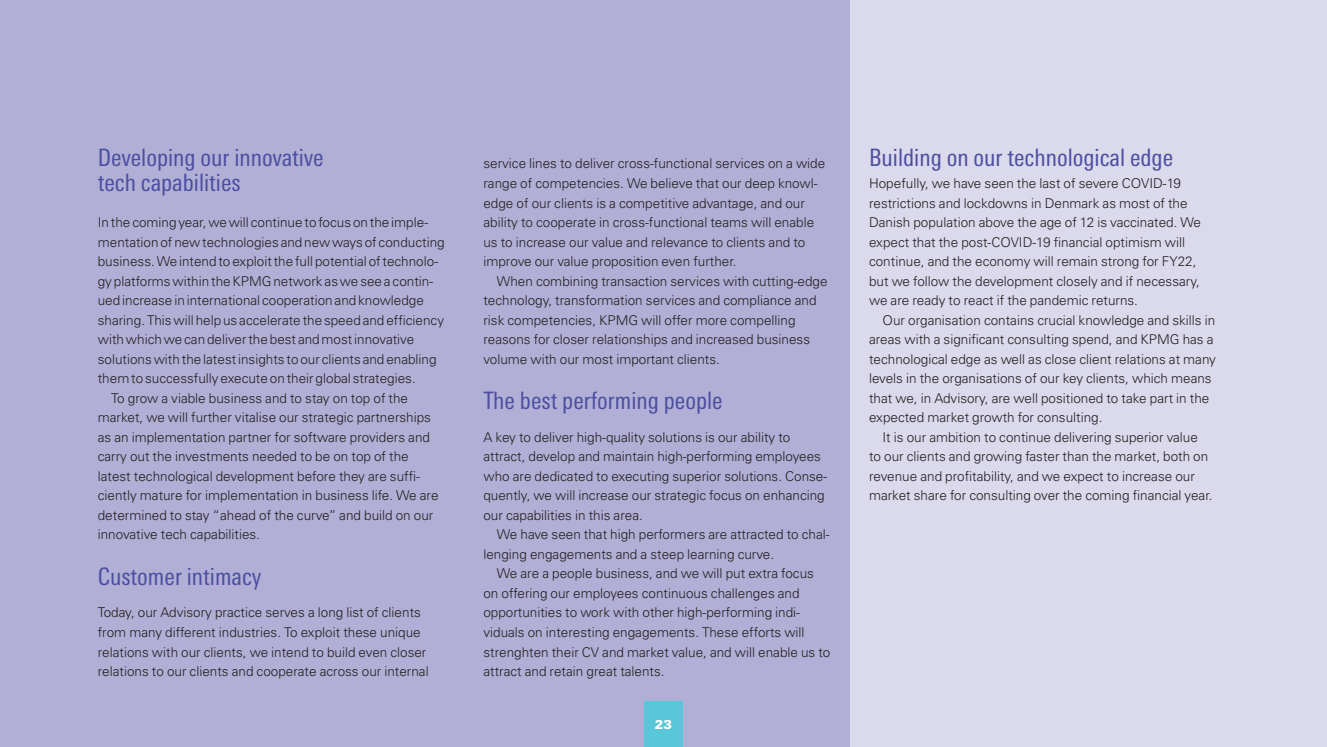
<style>
.page{position:relative;width:1327px;height:747px;background:#fff}
.page>*{position:absolute;margin:0;border:0;box-sizing:border-box;transform-origin:0 0}
.H4___1_line___16_16{font:condensed 24px "Universfor KPMG";color:#4c4fa1}
.H4___2_lines___16_16{font:condensed 24px/24.8px "Universfor KPMG";color:#4c4fa1}
.Copy___9_13{font:300 13.5px/19.5px "Universfor KPMG";color:#231f20}
.Copy_w_Indent___9_13{font:300 13.5px/19.5px "Universfor KPMG";color:#231f20}
.t1{font:900 12.75px "Universfor KPMG";color:#fff}
</style>
<div class="page">
<div style="left:0;top:0;width:1327px;height:746px;background:#dbd9ec"></div>
<div style="left:0;top:0;width:850px;height:746px;background:#b2afd6"></div>
<div style="left:644px;top:701px;width:38px;height:45px;background:#57c7d9"></div>
<p class="H4___2_lines___16_16" style="left:98px;top:145px;width:227px">Developing our innovative tech capabilities</p>
<p class="Copy___9_13" style="left:98px;top:212px;width:348px">In the coming year, we will continue to focus on the imple&shy;mentation of new technologies and new ways of conducting business. We intend to exploit the full potential of technolo&shy;gy platforms within the KPMG network as we see a contin&shy;ued increase in international cooperation and knowledge sharing. This will help us accelerate the speed and efficiency with which we can deliver the best and most innovative solutions with the latest insights to our clients and enabling them to successfully execute on their global strategies.</p>
<p class="Copy_w_Indent___9_13" style="left:98px;top:388px;width:342px;text-indent:14px">To grow a viable business and to stay on top of the market, we will further vitalise our strategic partnerships as an implementation partner for software providers and carry out the investments needed to be on top of the latest technological development before they are suffi&shy;ciently mature for implementation in business life. We are determined to stay “ahead of the curve” and build on our innovative tech capabilities.</p>
<p class="H4___1_line___16_16" style="left:98px;top:561px;width:165px">Customer intimacy</p>
<p class="Copy___9_13" style="left:98px;top:602px;width:332px">Today, our Advisory practice serves a long list of clients from many different industries. To exploit these unique relations with our clients, we intend to build even closer relations to our clients and cooperate across our internal</p>
<p class="Copy___9_13" style="left:483px;top:154px;width:343px">service lines to deliver cross-functional services on a wide range of competencies. We believe that our deep knowl&shy;edge of our clients is a competitive advantage, and our ability to cooperate in cross-functional teams will enable us to increase our value and relevance to clients and to improve our value proposition even further.</p>
<p class="Copy_w_Indent___9_13" style="left:483px;top:271px;width:346px;text-indent:14px">When combining transaction services with cutting-edge technology, transformation services and compliance and risk competencies, KPMG will offer more compelling reasons for closer relationships and increased business volume with our most important clients.</p>
<p class="H4___1_line___16_16" style="left:483px;top:386px;width:241px">The best performing people</p>
<p class="Copy___9_13" style="left:483px;top:427px;width:345px">A key to deliver high-quality solutions is our ability to attract, develop and maintain high-performing employees who are dedicated to executing superior solutions. Conse&shy;quently, we will increase our strategic focus on enhancing our capabilities in this area.</p>
<p class="Copy_w_Indent___9_13" style="left:483px;top:524px;width:348px;text-indent:14px">We have seen that high performers are attracted to chal&shy;lenging engagements and a steep learning curve.</p>
<p class="Copy_w_Indent___9_13" style="left:483px;top:563px;width:348px;text-indent:14px">We are a people business, and we will put extra focus on offering our employees continuous challenges and opportunities to work with other high-performing indi&shy;viduals on interesting engagements. These efforts will strenghten their CV and market value, and will enable us to attract and retain great talents.</p>
<p class="t1" style="left:655px;top:716px;width:19px">23</p>
<p class="H4___1_line___16_16" style="left:869px;top:144px;width:305px">Building on our technological edge</p>
<p class="Copy___9_13" style="left:869px;top:173px;width:333px">Hopefully, we have seen the last of severe COVID-19 restrictions and lockdowns in Denmark as most of the Danish population above the age of 12 is vaccinated. We expect that the post-COVID-19 financial optimism will continue, and the economy will remain strong for FY22, but we follow the development closely and if necessary, we are ready to react if the pandemic returns.</p>
<p class="Copy_w_Indent___9_13" style="left:869px;top:310px;width:348px;text-indent:14px">Our organisation contains crucial knowledge and skills in areas with a significant consulting spend, and KPMG has a technological edge as well as close client relations at many levels in the organisations of our key clients, which means that we, in Advisory, are well positioned to take part in the expected market growth for consulting.</p>
<p class="Copy_w_Indent___9_13" style="left:869px;top:427px;width:345px;text-indent:14px">It is our ambition to continue delivering superior value to our clients and growing faster than the market, both on revenue and profitability, and we expect to increase our market share for consulting over the coming financial year.</p>
</div>
